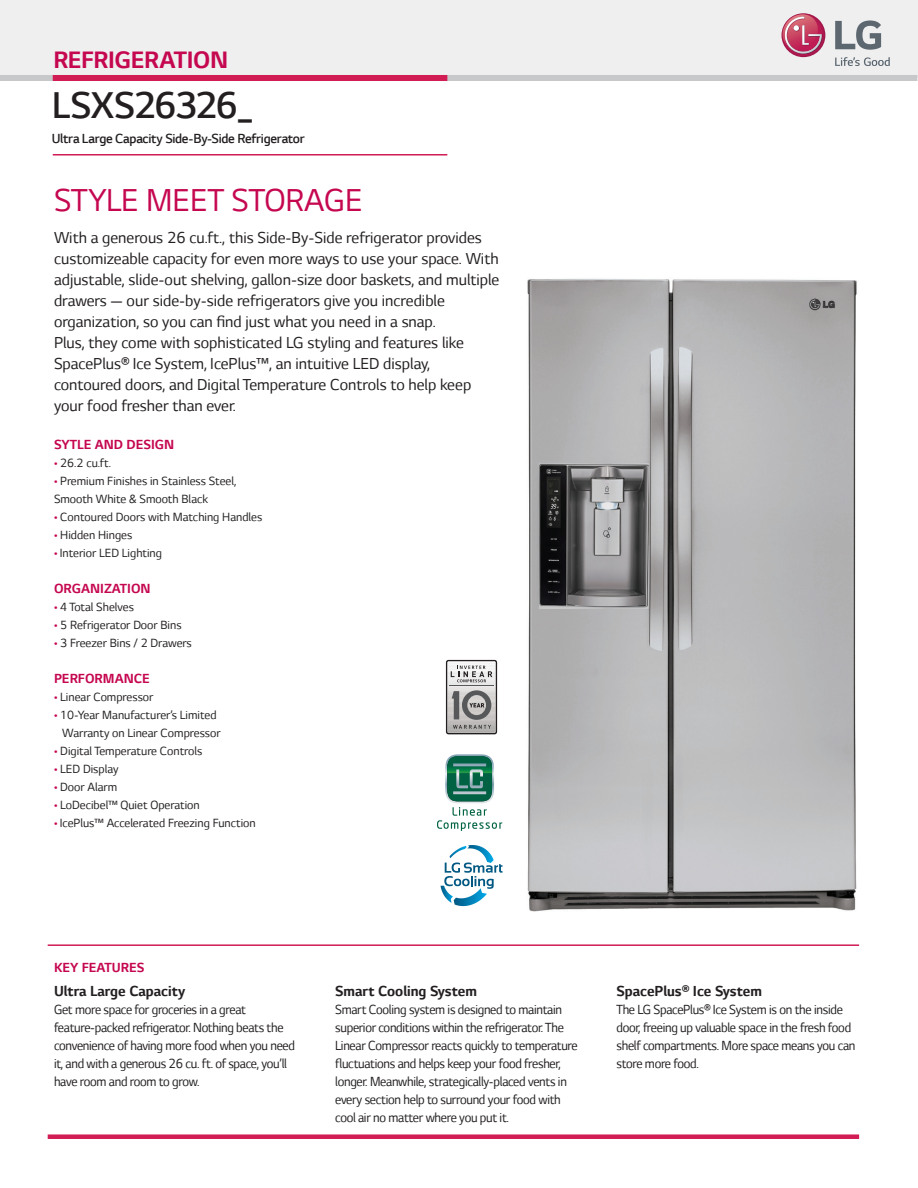
<style>
.page{position:relative;width:918px;height:1188px;background:#fff}
.page>*{position:absolute;margin:0;border:0;box-sizing:border-box;transform-origin:0 0}
.t1{font:300 42.3px "LG Smart";letter-spacing:-.03em;color:#231f20}
.t2{font:36px "LG Smart";color:#c50750}
.t3{font:700 27px "LG Smart";letter-spacing:-.015em;color:#c50750}
.t4{font:18px/21px "LG Smart";color:#231f20}
.t5{font:700 16.5px "LG Smart";color:#231f20}
.t6{font:15px/18px "LG Smart";letter-spacing:-.02em;color:#231f20;scale:.95 1}
.t7{font:700 15px "LG Smart";color:#c50750}
.t8{font:300 15px "LG Smart";letter-spacing:-.02em;color:#231f20}
.t9{font:13.5px/18px "LG Smart";color:#231f20}
.s1{color:#c50750}
</style>
<div class="page">
<div style="left:0;top:0;width:918px;height:78px;background:#efeff0"></div>
<div style="left:0;top:75px;width:917px;height:6px;background:#c7c8ca"></div>
<svg style="left:835px;top:57px;width:55px;height:9px"></svg>
<svg style="left:835px;top:20px;width:46px;height:30px"></svg>
<svg style="left:782px;top:13px;width:43px;height:44px"></svg>
<svg style="left:781px;top:14px;width:42px;height:40px"></svg>
<div style="left:53px;top:75px;width:394px;height:6px;background:#d21c54"></div>
<hr style="left:53px;top:154px;width:394px;height:2px;background:#d21c54">
<img style="left:527px;top:279px;width:330px;height:633px">
<div style="left:48px;top:1134px;width:811px;height:5px;background:#d21c54"></div>
<hr style="left:48px;top:944px;width:811px;height:2px;background:#d21c54">
<svg style="left:437px;top:754px;width:65px;height:77px"></svg>
<svg style="left:446px;top:660px;width:51px;height:74px"></svg>
<img style="left:448px;top:662px;width:48px;height:71px">
<img style="left:449px;top:685px;width:45px;height:1px">
<svg style="left:452px;top:690px;width:39px;height:39px;background:#979696"></svg>
<svg style="left:451px;top:666px;width:41px;height:16px"></svg>
<svg style="left:441px;top:845px;width:62px;height:61px"></svg>
<h3 class="t3" style="left:53px;top:45px;width:176px">REFRIGERATION</h3>
<h1 class="t1" style="left:52px;top:82px;width:203px">LSXS26326_</h1>
<p class="t8" style="left:52px;top:130px;width:254px">Ultra Large Capacity Side-By-Side Refrigerator</p>
<h2 class="t2" style="left:54px;top:181px;width:310px">STYLE MEET STORAGE</h2>
<p class="t4" style="left:54px;top:227px;width:447px">With a generous 26 cu.ft., this Side-By-Side refrigerator provides customizeable capacity for even more ways to use your space. With adjustable, slide-out shelving, gallon-size door baskets, and multiple drawers — our side-by-side refrigerators give you incredible organization, so you can find just what you need in a snap.<br>Plus, they come with sophisticated LG styling and features like SpacePlus® Ice System, IcePlus™, an intuitive LED display, contoured doors, and Digital Temperature Controls to help keep your food fresher than ever.</p>
<p class="t7" style="left:54px;top:437px;width:122px">SYTLE AND DESIGN</p>
<p class="t9" style="left:54px;top:454px;width:59px"><span class="s1">•</span> 26.2 cu.ft.</p>
<p class="t9" style="left:54px;top:472px;width:184px"><span class="s1">•</span> Premium Finishes in Stainless Steel,<br>Smooth White &amp; Smooth Black</p>
<p class="t9" style="left:54px;top:508px;width:210px"><span class="s1">•</span> Contoured Doors with Matching Handles</p>
<p class="t9" style="left:54px;top:526px;width:80px"><span class="s1">•</span> Hidden Hinges</p>
<p class="t9" style="left:54px;top:544px;width:110px"><span class="s1">•</span> Interior LED Lighting</p>
<p class="t7" style="left:54px;top:581px;width:98px">ORGANIZATION</p>
<p class="t9" style="left:54px;top:598px;width:81px"><span class="s1">•</span> 4 Total Shelves</p>
<p class="t9" style="left:54px;top:616px;width:129px"><span class="s1">•</span> 5 Refrigerator Door Bins</p>
<p class="t9" style="left:54px;top:634px;width:139px"><span class="s1">•</span> 3 Freezer Bins / 2 Drawers</p>
<p class="t7" style="left:54px;top:671px;width:97px">PERFORMANCE</p>
<p class="t9" style="left:54px;top:688px;width:101px"><span class="s1">•</span> Linear Compressor</p>
<p class="t9" style="left:54px;top:706px;width:168px;text-align:right"><span class="s1">•</span> 10-Year Manufacturer’s Limited<br>Warranty on Linear Compressor</p>
<p class="t9" style="left:54px;top:742px;width:150px"><span class="s1">•</span> Digital Temperature Controls</p>
<p class="t9" style="left:54px;top:760px;width:66px"><span class="s1">•</span> LED Display</p>
<p class="t9" style="left:54px;top:778px;width:65px"><span class="s1">•</span> Door Alarm</p>
<p class="t9" style="left:54px;top:796px;width:147px"><span class="s1">•</span> LoDecibel™ Quiet Operation</p>
<p class="t9" style="left:54px;top:814px;width:203px"><span class="s1">•</span> IcePlus™ Accelerated Freezing Function</p>
<p class="t7" style="left:54px;top:959px;width:92px">KEY FEATURES</p>
<p class="t5" style="left:54px;top:982px;width:133px">Ultra Large Capacity</p>
<p class="t6" style="left:54px;top:1001px;width:255px">Get more space for groceries in a great feature-packed refrigerator. Nothing beats the convenience of having more food when you need it, and with a generous 26 cu. ft. of space, you’ll have room and room to grow.</p>
<p class="t5" style="left:335px;top:982px;width:143px">Smart Cooling System</p>
<p class="t6" style="left:335px;top:1001px;width:257px">Smart Cooling system is designed to maintain superior conditions within the refrigerator. The Linear Compressor reacts quickly to temperature fluctuations and helps keep your food fresher, longer. Meanwhile, strategically-placed vents in every section help to surround your food with cool air no matter where you put it.</p>
<p class="t5" style="left:616px;top:982px;width:147px">SpacePlus® Ice System</p>
<p class="t6" style="left:616px;top:1001px;width:253px">The LG SpacePlus® Ice System is on the inside door, freeing up valuable space in the fresh food shelf compartments. More space means you can store more food.</p>
</div>
